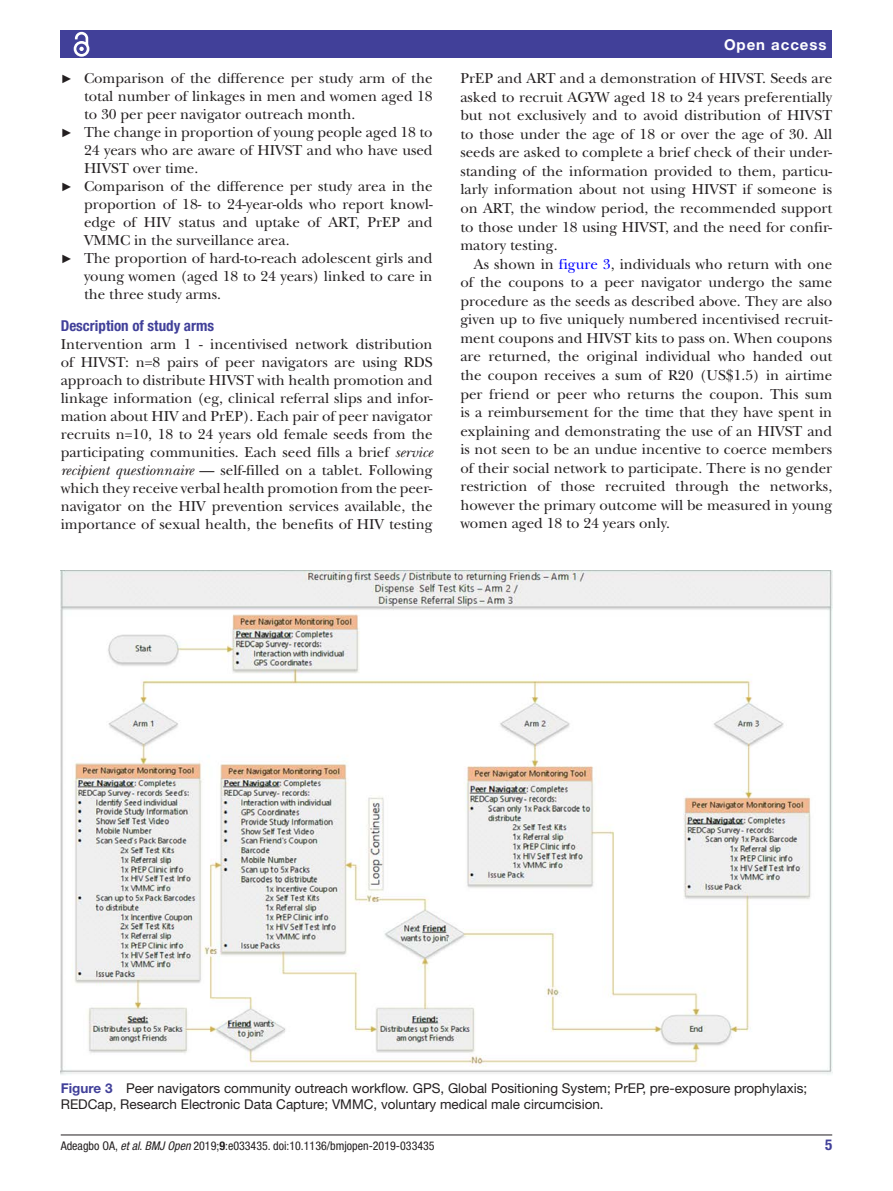
<style>
.page{position:relative;width:893px;height:1191px;background:#fff}
.page>*{position:absolute;margin:0;border:0;box-sizing:border-box;transform-origin:0 0}
.t1{font:15px/18.6px "New Baskerville";color:#231f20;text-align:justify}
.t2{font:700 condensed 15px "Helvetica Neue LT Std";color:#414099}
.t3{font:700 15px "Helvetica Neue LT Std";letter-spacing:.065em;color:#fff}
.t4{font:13.5px/16.2px "Helvetica Neue LT Std";color:#231f20}
.t5{font:condensed 12px "Helvetica Neue LT Std";color:#231f20}
.s1{font-family:"Arial";font-size:12px}
.s2{font-style:italic}
.s3{color:#00f}
.s4{font-weight:700;color:#414099}
.s5{font-weight:700}
</style>
<div class="page">
<hr style="left:61px;top:1134px;width:771px;height:1px;background:#231f20">
<div style="left:61px;top:31px;width:771px;height:27px;background:#414099"></div>
<svg style="left:73px;top:31px;width:17px;height:26px"></svg>
<img style="left:61px;top:571px;width:771px;height:504px">
<p class="t1" style="left:61px;top:69px;width:373px"><span class="s1">►</span> Comparison of the difference per study arm of the</p>
<p class="t1" style="left:84px;top:87px;width:350px">total number of linkages in men and women aged 18</p>
<p class="t1" style="left:84px;top:105px;width:273px">to 30 per peer navigator outreach month.</p>
<p class="t1" style="left:61px;top:123px;width:373px"><span class="s1">►</span> The change in proportion of young people aged 18 to</p>
<p class="t1" style="left:84px;top:141px;width:350px">24 years who are aware of HIVST and who have used</p>
<p class="t1" style="left:84px;top:159px;width:116px">HIVST over time.</p>
<p class="t1" style="left:61px;top:177px;width:373px"><span class="s1">►</span> Comparison of the difference per study area in the</p>
<p class="t1" style="left:84px;top:195px;width:350px">proportion of 18- to 24-year-olds who report knowl-</p>
<p class="t1" style="left:84px;top:213px;width:350px">edge of HIV status and uptake of ART, PrEP and</p>
<p class="t1" style="left:84px;top:231px;width:207px">VMMC in the surveillance area.</p>
<p class="t1" style="left:61px;top:249px;width:373px"><span class="s1">►</span> The proportion of hard-to-reach adolescent girls and</p>
<p class="t1" style="left:84px;top:267px;width:350px">young women (aged 18 to 24 years) linked to care in</p>
<p class="t1" style="left:84px;top:285px;width:139px">the three study arms.</p>
<p class="t2" style="left:61px;top:316px;width:155px">Description of study arms</p>
<p class="t1" style="left:61px;top:335px;width:373px;line-height:18px">Intervention arm 1 - incentivised network distribution of HIVST: n=8 pairs of peer navigators are using RDS approach to distribute HIVST with health promotion and linkage information (eg, clinical referral slips and infor&shy;mation about HIV and PrEP). Each pair of peer navigator recruits n=10, 18 to 24 years old female seeds from the participating communities. Each seed fills a brief <span class="s2">service recipient questionnaire</span> — self-filled on a tablet. Following which they receive verbal health promotion from the peer&shy;navigator on the HIV prevention services available, the importance of sexual health, the benefits of HIV testing</p>
<p class="t3" style="left:724px;top:35px;width:104px">Open access</p>
<p class="t1" style="left:460px;top:69px;width:373px">PrEP and ART and a demonstration of HIVST. Seeds are asked to recruit AGYW aged 18 to 24 years preferentially but not exclusively and to avoid distribution of HIVST to those under the age of 18 or over the age of 30. All seeds are asked to complete a brief check of their under&shy;standing of the information provided to them, particu&shy;larly information about not using HIVST if someone is on ART, the window period, the recommended support to those under 18 using HIVST, and the need for confir&shy;matory testing.</p>
<p class="t1" style="left:460px;top:254px;width:373px;text-indent:13px">As shown in <span class="s3">figure 3</span>, individuals who return with one of the coupons to a peer navigator undergo the same procedure as the seeds as described above. They are also given up to five uniquely numbered incentivised recruit&shy;ment coupons and HIVST kits to pass on. When coupons are returned, the original individual who handed out the coupon receives a sum of R20 (US$1.5) in airtime per friend or peer who returns the coupon. This sum is a reimbursement for the time that they have spent in explaining and demonstrating the use of an HIVST and is not seen to be an undue incentive to coerce members of their social network to participate. There is no gender restriction of those recruited through the networks, however the primary outcome will be measured in young women aged 18 to 24 years only.</p>
<p class="t4" style="left:61px;top:1080px;width:748px"><span class="s4">Figure 3</span> Peer navigators community outreach workflow. GPS, Global Positioning System; PrEP, pre-exposure prophylaxis;<br>REDCap, Research Electronic Data Capture; VMMC, voluntary medical male circumcision.</p>
<p class="t5" style="left:61px;top:1138px;width:375px">Adeagbo OA, <span class="s2">et al</span>. <span class="s2">BMJ Open</span> 2019;<span class="s5">9</span>:e033435. doi:10.1136/bmjopen-2019-033435</p>
<p class="t2" style="left:825px;top:1135px;width:9px">5</p>
</div>
